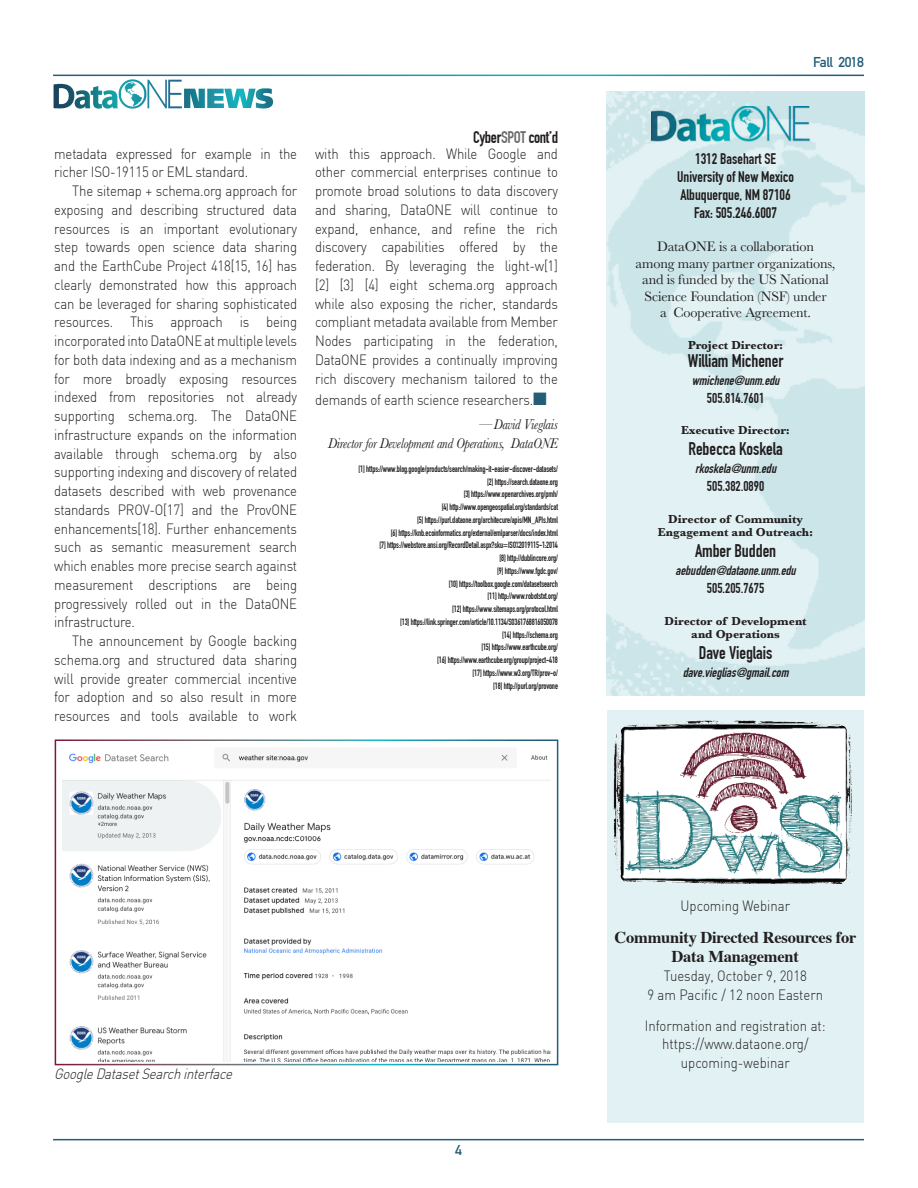
<style>
.page{position:relative;width:918px;height:1188px;background:#fff}
.page>*{position:absolute;margin:0;border:0;box-sizing:border-box;transform-origin:0 0}
.InfoBox_Name{font:17.85px "DIN Engschrift";letter-spacing:-.005em;color:#231f20}
.t1{font:700 16.5px/19.8px "Times";letter-spacing:-.015em;color:#231f20;text-align:center}
.Continued_left{font:16.5px "DIN Engschrift";letter-spacing:-.02em;color:#231f20}
.InfoBox_Address{font:15px "DIN Engschrift";color:#231f20}
.t2{font:300 14.7px/18.8px "DIN";letter-spacing:-.015em;color:#231f20;text-align:justify;scale:.9 1}
.Body{font:italic 14.7px "Baskerville";letter-spacing:-.015em;color:#231f20;scale:.9 1}
.t3{font:italic 300 14.7px "DIN";color:#231f20;scale:.9 1}
.InfoBox_Description{font:14.25px/16.5px "Baskerville";letter-spacing:-.01em;color:#231f20;text-align:center}
.InfoBoix_Tele{font:14.1px "DIN Engschrift";color:#231f20}
.t4{font:700 14.1px "DIN Alternate";letter-spacing:-.035em;color:#235d78}
.InfoBox_Email{font:italic 13.05px "DIN Engschrift";color:#231f20}
.InfoBox_Title{font:700 12px/13.5px "Baskerville";color:#231f20;text-align:center}
.t5{font:9px "DIN Engschrift";letter-spacing:-.015em;color:#231f20;scale:.9 1}
.s1{color:#6c6d70}
.s2{color:#235d78}
</style>
<div class="page">
<hr style="left:53px;top:1139px;width:811px;height:1px;background:#235d78">
<img style="left:53px;top:79px;width:220px;height:30px">
<img style="left:607px;top:92px;width:257px;height:604px">
<img style="left:652px;top:106px;width:158px;height:35px">
<div style="left:607px;top:710px;width:257px;height:412px;background:#e2f2f4"></div>
<img style="left:613px;top:720px;width:239px;height:164px">
<div style="left:55px;top:740px;width:503px;height:325px;border:2px solid #fff"></div>
<img style="left:63px;top:753px;width:487px;height:309px">
<p class="t2" style="left:54px;top:144px;width:271px">metadata expressed for example in the richer ISO-19115 or EML standard.</p>
<p class="t2" style="left:54px;top:181px;width:271px;text-indent:18px">The sitemap + schema.org approach for exposing and describing structured data resources is an important evolutionary step towards open science data sharing and the EarthCube Project 418[15, 16] has clearly demonstrated how this approach can be leveraged for sharing sophisticated resources. This approach is being incorporated into DataONE at multiple levels for both data indexing and as a mechanism for more broadly exposing resources indexed from repositories not already supporting schema.org. The DataONE infrastructure expands on the information available through schema.org by also supporting indexing and discovery of related datasets described with web provenance standards PROV-O[17] and the ProvONE enhancements[18]. Further enhancements such as semantic measurement search which enables more precise search against measurement descriptions are being progressively rolled out in the DataONE infrastructure.</p>
<p class="t2" style="left:54px;top:631px;width:271px;text-indent:18px">The announcement by Google backing schema.org and structured data sharing will provide greater commercial incentive for adoption and so also result in more resources and tools available to work</p>
<p class="Continued_left" style="left:473px;top:128px;width:87px">Cyber<span class="s1">SPOT</span> cont’d</p>
<p class="t2" style="left:315px;top:144px;width:271px">with this approach. While Google and other commercial enterprises continue to promote broad solutions to data discovery and sharing, DataONE will continue to expand, enhance, and refine the rich discovery capabilities offered by the federation. By leveraging the light-w[1] [2] [3] [4] eight schema.org approach while also exposing the richer, standards compliant metadata available from Member Nodes participating in the federation, DataONE provides a continually improving rich discovery mechanism tailored to the</p>
<p class="t2" style="left:315px;top:390px;width:259px">demands of earth science researchers.<span class="s2">■</span></p>
<p class="Body" style="left:479px;top:414px;width:89px">—David Vieglais</p>
<p class="Body" style="left:328px;top:433px;width:257px">Director for Development and Operations, DataONE</p>
<p class="t5" style="left:359px;top:463px;width:223px">[1] https://www.blog.google/products/search/making-it-easier-discover-datasets/</p>
<p class="t5" style="left:487px;top:476px;width:80px">[2] https://search.dataone.org</p>
<p class="t5" style="left:464px;top:489px;width:106px">[3] https://www.openarchives.org/pmh/</p>
<p class="t5" style="left:442px;top:502px;width:130px">[4] http://www.opengeospatial.org/standards/cat</p>
<p class="t5" style="left:417px;top:514px;width:158px">[5] https://purl.dataone.org/architecure/apis/MN_APIs.html</p>
<p class="t5" style="left:391px;top:527px;width:187px">[6] https://knb.ecoinformatics.org/external/emlparser/docs/index.html</p>
<p class="t5" style="left:380px;top:540px;width:200px">[7] https://webstore.ansi.org/RecordDetail.aspx?sku=ISO%2019115-1:2014</p>
<p class="t5" style="left:500px;top:553px;width:66px">[8] http://dublincore.org/</p>
<p class="t5" style="left:497px;top:565px;width:69px">[9] https://www.fgdc.gov/</p>
<p class="t5" style="left:449px;top:578px;width:123px">[10] https://toolbox.google.com/datasetsearch</p>
<p class="t5" style="left:488px;top:591px;width:80px">[11] http://www.robotstxt.org/</p>
<p class="t5" style="left:452px;top:604px;width:119px">[12] https://www.sitemaps.org/protocol.html</p>
<p class="t5" style="left:400px;top:616px;width:177px">[13] https://link.springer.com/article/10.1134/S0361768816050078</p>
<p class="t5" style="left:502px;top:629px;width:63px">[14] https://schema.org</p>
<p class="t5" style="left:481px;top:642px;width:87px">[15] https://www.earthcube.org/</p>
<p class="t5" style="left:437px;top:655px;width:136px">[16] https://www.earthcube.org/group/project-418</p>
<p class="t5" style="left:473px;top:667px;width:96px">[17] https://www.w3.org/TR/prov-o/</p>
<p class="t5" style="left:493px;top:680px;width:73px">[18] http://purl.org/provone</p>
<p class="t4" style="left:813px;top:51px;width:52px">Fall 2018</p>
<p class="InfoBox_Address" style="left:695px;top:150px;width:82px">1312 Basehart SE</p>
<p class="InfoBox_Address" style="left:677px;top:168px;width:118px">University of New Mexico</p>
<p class="InfoBox_Address" style="left:680px;top:186px;width:112px">Albuquerque, NM 87106</p>
<p class="InfoBox_Address" style="left:694px;top:204px;width:85px">Fax: 505.246.6007</p>
<p class="InfoBox_Description" style="left:636px;top:239px;width:201px">DataONE is a collaboration<br>among many partner organizations, and is funded by the US National<br>Science Foundation (NSF) under<br>a Cooperative Agreement.</p>
<p class="InfoBox_Title" style="left:688px;top:338px;width:97px">Project Director:</p>
<p class="InfoBox_Name" style="left:688px;top:350px;width:97px">William Michener</p>
<p class="InfoBox_Email" style="left:692px;top:373px;width:92px">wmichene@unm.edu</p>
<p class="InfoBoix_Tele" style="left:707px;top:390px;width:59px">505.814.7601</p>
<p class="InfoBox_Title" style="left:681px;top:424px;width:110px">Executive Director:</p>
<p class="InfoBox_Name" style="left:688px;top:439px;width:96px">Rebecca Koskela</p>
<p class="InfoBox_Email" style="left:695px;top:461px;width:86px">rkoskela@unm.edu</p>
<p class="InfoBoix_Tele" style="left:707px;top:478px;width:59px">505.382.0890</p>
<p class="InfoBox_Title" style="left:658px;top:512px;width:157px">Director of Community<br>Engagement and Outreach:</p>
<p class="InfoBox_Name" style="left:695px;top:541px;width:83px">Amber Budden</p>
<p class="InfoBox_Email" style="left:676px;top:563px;width:125px">aebudden@dataone.unm.edu</p>
<p class="InfoBoix_Tele" style="left:707px;top:580px;width:59px">505.205.7675</p>
<p class="InfoBox_Title" style="left:665px;top:614px;width:144px">Director of Development and Operations</p>
<p class="InfoBox_Name" style="left:699px;top:643px;width:75px">Dave Vieglais</p>
<p class="InfoBox_Email" style="left:683px;top:665px;width:110px">dave.vieglias@gmail.com</p>
<p class="t3" style="left:54px;top:1064px;width:203px">GoogleDatasetSearchinterface</p>
<p class="t4" style="left:455px;top:1140px;width:8px">4</p>
<p class="t2" style="left:681px;top:896px;width:123px">Upcoming Webinar</p>
<p class="t1" style="left:614px;top:925px;width:243px">Community Directed Resources for<br>Data Management</p>
<p class="t2" style="left:664px;top:966px;width:161px">Tuesday, October 9, 2018</p>
<p class="t2" style="left:647px;top:985px;width:197px">9 am Pacific / 12 noon Eastern</p>
<p class="t2" style="left:645px;top:1016px;width:202px">Information and registration at:</p>
<p class="t2" style="left:662px;top:1035px;width:164px;text-align:center">https://www.dataone.org/ upcoming-webinar</p>
</div>
